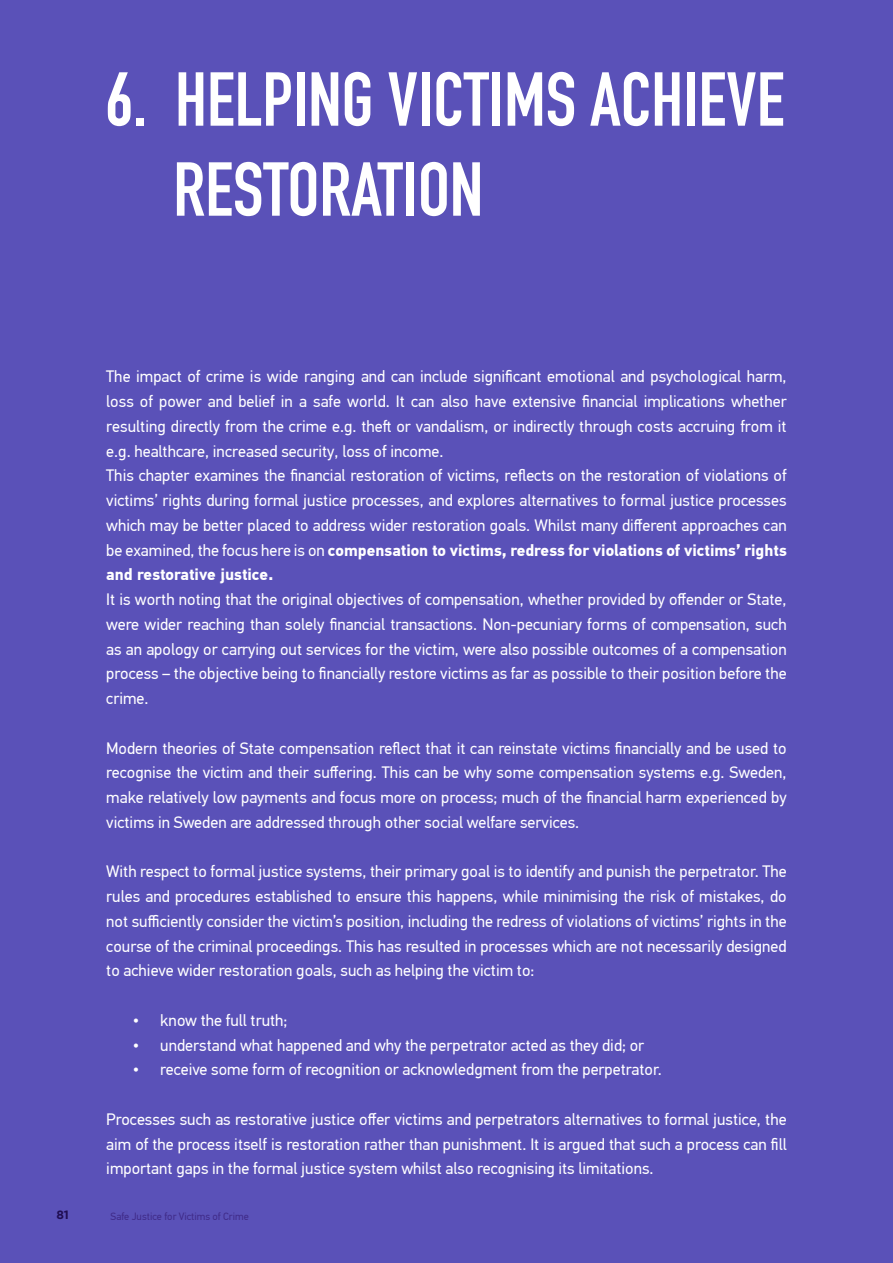
<style>
.page{position:relative;width:893px;height:1263px;background:#5a51b8}
.page>*{position:absolute;margin:0;border:0;box-sizing:border-box;transform-origin:0 0}
.t1{font:700 75px/90px "DIN Condensed";color:#fff}
.t2{font:16.5px/24.8px "PF Din Text Pro";color:#fff;text-align:justify}
.t3{font:700 12px "Gotham Pro";color:#200e53}
.t4{font:10.5px "PF Din Text Pro";color:#402b89}
.s1{font-weight:700}
.s2{font-family:"Times New Roman"}
</style>
<div class="page">
<h1 class="t1" style="left:173px;top:55px;width:613px;text-indent:-68px">6. HELPING VICTIMS ACHIEVE<br>RESTORATION</h1>
<p class="t2" style="left:106px;top:364px;width:682px;text-align:left">The impact of crime is wide ranging and can include significant emotional and psychological harm, loss of power and belief in a safe world. It can also have extensive financial implications whether resulting directly from the crime e.g. theft or vandalism, or indirectly through costs accruing from it e.g. healthcare, increased security, loss of income.<br>This chapter examines the financial restoration of victims, reflects on the restoration of violations of victims’ rights during formal justice processes, and explores alternatives to formal justice processes which may be better placed to address wider restoration goals. Whilst many different approaches can be examined, the focus here is on <span class="s1">compensation to victims, redress for violations of victims’ rights and restorative justice.</span></p>
<p class="t2" style="left:106px;top:587px;width:682px">It is worth noting that the original objectives of compensation, whether provided by offender or State, were wider reaching than solely financial transactions. Non-pecuniary forms of compensation, such as an apology or carrying out services for the victim, were also possible outcomes of a compensation process – the objective being to financially restore victims as far as possible to their position before the crime.</p>
<p class="t2" style="left:106px;top:736px;width:682px">Modern theories of State compensation reflect that it can reinstate victims financially and be used to recognise the victim and their suffering. This can be why some compensation systems e.g. Sweden, make relatively low payments and focus more on process; much of the financial harm experienced by victims in Sweden are addressed through other social welfare services.</p>
<p class="t2" style="left:106px;top:859px;width:682px">With respect to formal justice systems, their primary goal is to identify and punish the perpetrator. The rules and procedures established to ensure this happens, while minimising the risk of mistakes, do not sufficiently consider the victim’s position, including the redress of violations of victims’ rights in the course of the criminal proceedings. This has resulted in processes which are not necessarily designed to achieve wider restoration goals, such as helping the victim to:</p>
<p class="t2" style="left:133px;top:1008px;width:156px"><span class="s2">•</span> know the full truth;</p>
<p class="t2" style="left:133px;top:1033px;width:512px"><span class="s2">•</span> understand what happened and why the perpetrator acted as they did; or</p>
<p class="t2" style="left:133px;top:1057px;width:530px"><span class="s2">•</span> receive some form of recognition or acknowledgment from the perpetrator.</p>
<p class="t2" style="left:106px;top:1107px;width:682px">Processes such as restorative justice offer victims and perpetrators alternatives to formal justice, the aim of the process itself is restoration rather than punishment. It is argued that such a process can fill important gaps in the formal justice system whilst also recognising its limitations.</p>
<p class="t3" style="left:56px;top:1207px;width:14px">81</p>
<p class="t4" style="left:111px;top:1210px;width:140px">Safe Justice for Victims of Crime</p>
</div>
